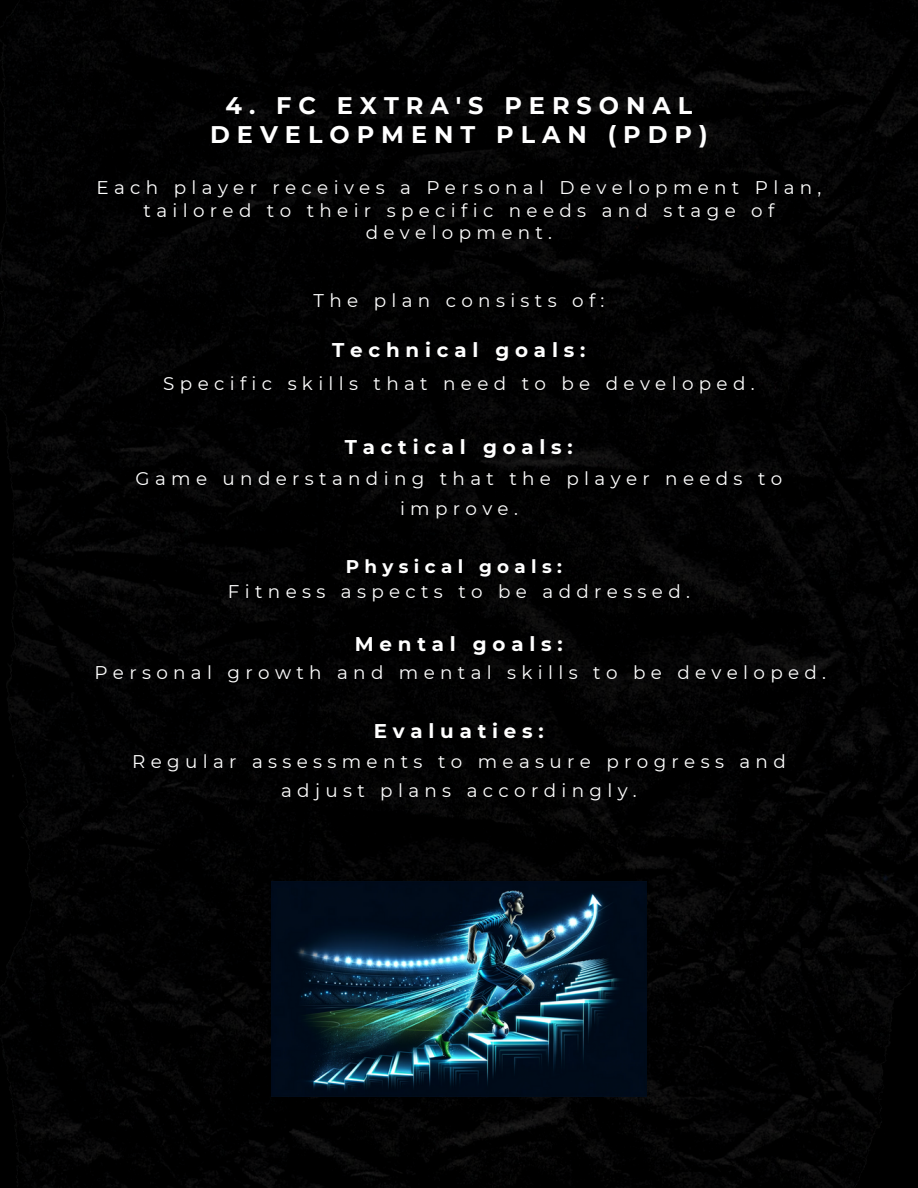
<style>
.page{position:relative;width:918px;height:1188px;background:#fff}
.page>*{position:absolute;margin:0;border:0;box-sizing:border-box;transform-origin:0 0}
.t1{font:700 24px/29.2px "Montserrat";letter-spacing:.29em;color:#fff;text-align:center}
.t2{font:700 19.8px "Montserrat";letter-spacing:.29em;color:#fff}
.t3{font:18.3px/22.5px "Montserrat";letter-spacing:.29em;color:#fff;text-align:center}
.t4{font:700 18.3px "Montserrat";letter-spacing:.29em;color:#fff}
</style>
<div class="page">
<img style="left:0;top:0;width:918px;height:1188px">
<img style="left:271px;top:882px;width:376px;height:214px">
<p class="t1" style="left:210px;top:91px;width:499px">4. FC EXTRA'S PERSONAL<br>DEVELOPMENT PLAN (PDP)</p>
<h1 class="t3" style="left:96px;top:176px;width:727px">Each player receives a Personal Development Plan, tailored to their specific needs and stage of development.</h1>
<p class="t3" style="left:314px;top:289px;width:292px">The plan consists of:</p>
<p class="t2" style="left:332px;top:338px;width:255px">Technical goals:</p>
<p class="t3" style="left:163px;top:372px;width:593px">Specific skills that need to be developed.</p>
<p class="t2" style="left:345px;top:435px;width:230px">Tactical goals:</p>
<p class="t3" style="left:136px;top:463px;width:648px;line-height:30.3px">Game understanding that the player needs to improve.</p>
<p class="t4" style="left:346px;top:556px;width:218px">Physical goals:</p>
<p class="t3" style="left:228px;top:580px;width:464px">Fitness aspects to be addressed.</p>
<p class="t2" style="left:355px;top:632px;width:209px">Mental goals:</p>
<p class="t3" style="left:94px;top:661px;width:733px">Personal growth and mental skills to be developed.</p>
<p class="t2" style="left:374px;top:719px;width:171px">Evaluaties:</p>
<p class="t3" style="left:132px;top:747px;width:655px;line-height:29.2px">Regular assessments to measure progress and adjust plans accordingly.</p>
</div>
